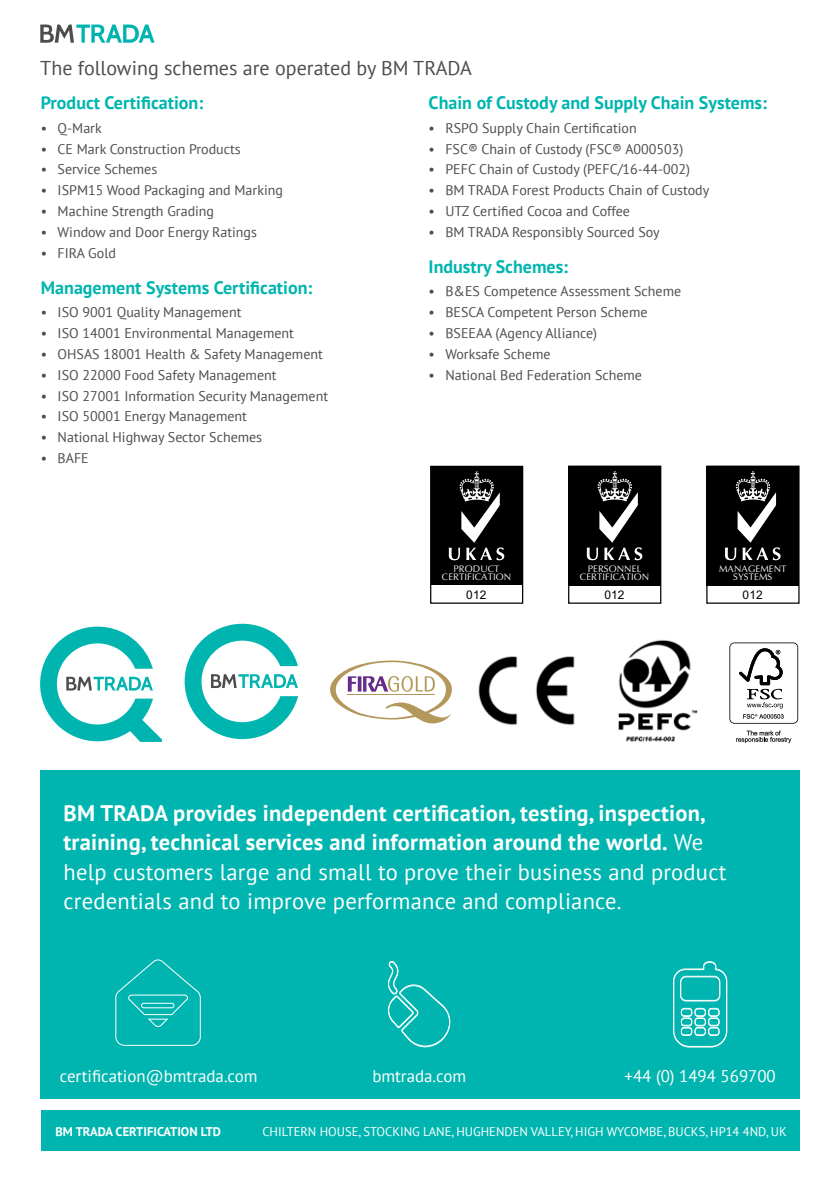
<style>
.page{position:relative;width:840px;height:1191px;background:#fff}
.page>*{position:absolute;margin:0;border:0;box-sizing:border-box;transform-origin:0 0}
.t1{font:700 22.6px/29.6px "PT Sans";letter-spacing:.01em;color:#fff}
.t2{font:20px "PT Sans";color:#4d4d4f}
.t3{font:700 18px "PT Sans";color:#00b5af}
.t4{font:16.8px "PT Sans";color:#fff}
.t5{font:14.8px "Iris UPC";letter-spacing:.005em;color:#fff}
.t6{font:14px "PT Sans";color:#4d4d4f}
.t7{font:12.6px "PT Sans";color:#fff}
.t8{font:700 12.6px "PT Sans";color:#fff}
.t9{font:12px "Arial";letter-spacing:.015em;color:#000}
.s1{font-weight:400}
</style>
<div class="page">
<div style="left:40px;top:770px;width:759px;height:329px;background:#00b5af"></div>
<svg style="left:115px;top:959px;width:86px;height:87px"></svg>
<svg style="left:388px;top:961px;width:61px;height:86px"></svg>
<svg style="left:673px;top:961px;width:54px;height:87px"></svg>
<div style="left:41px;top:1110px;width:758px;height:40px;background:#00b5af"></div>
<svg style="left:40px;top:25px;width:114px;height:18px"></svg>
<div style="left:430px;top:466px;width:93px;height:138px;border:1px solid #000"></div>
<div style="left:430px;top:466px;width:92px;height:119px;background:#000"></div>
<svg style="left:448px;top:471px;width:56px;height:89px"></svg>
<div style="left:706px;top:465px;width:93px;height:139px;border:1px solid #000"></div>
<div style="left:706px;top:466px;width:92px;height:119px;background:#000"></div>
<svg style="left:725px;top:471px;width:55px;height:89px"></svg>
<div style="left:567px;top:465px;width:94px;height:139px;border:1px solid #000"></div>
<div style="left:568px;top:466px;width:92px;height:119px;background:#000"></div>
<svg style="left:586px;top:471px;width:56px;height:89px"></svg>
<svg style="left:40px;top:626px;width:121px;height:116px"></svg>
<svg style="left:184px;top:624px;width:114px;height:115px"></svg>
<svg style="left:330px;top:660px;width:121px;height:63px"></svg>
<hr style="left:347px;top:694px;width:88px;height:1px;background:#b4975a">
<img style="left:478px;top:656px;width:97px;height:69px">
<img style="left:618px;top:640px;width:80px;height:102px">
<svg style="left:736px;top:730px;width:54px;height:13px"></svg>
<svg style="left:729px;top:642px;width:68px;height:81px"></svg>
<h2 class="t2" style="left:40px;top:55px;width:433px">The following schemes are operated by BM TRADA</h2>
<p class="t3" style="left:41px;top:91px;width:164px">Product Certification:</p>
<p class="t6" style="left:41px;top:119px;width:62px">• Q-Mark</p>
<p class="t6" style="left:41px;top:140px;width:201px">• CE Mark Construction Products</p>
<p class="t6" style="left:41px;top:160px;width:118px">• Service Schemes</p>
<p class="t6" style="left:41px;top:181px;width:243px">• ISPM15 Wood Packaging and Marking</p>
<p class="t6" style="left:41px;top:202px;width:175px">• Machine Strength Grading</p>
<p class="t6" style="left:41px;top:223px;width:217px">• Window and Door Energy Ratings</p>
<p class="t6" style="left:41px;top:244px;width:77px">• FIRA Gold</p>
<p class="t3" style="left:41px;top:275px;width:273px">Management Systems Certification:</p>
<p class="t6" style="left:41px;top:303px;width:202px">• ISO 9001 Quality Management</p>
<p class="t6" style="left:41px;top:324px;width:254px">• ISO 14001 Environmental Management</p>
<p class="t6" style="left:41px;top:345px;width:283px">• OHSAS 18001 Health &amp; Safety Management</p>
<p class="t6" style="left:41px;top:366px;width:237px">• ISO 22000 Food Safety Management</p>
<p class="t6" style="left:41px;top:387px;width:288px">• ISO 27001 Information Security Management</p>
<p class="t6" style="left:41px;top:407px;width:207px">• ISO 50001 Energy Management</p>
<p class="t6" style="left:41px;top:428px;width:223px">• National Highway Sector Schemes</p>
<p class="t6" style="left:41px;top:449px;width:49px">• BAFE</p>
<p class="t3" style="left:428px;top:91px;width:340px">Chain of Custody and Supply Chain Systems:</p>
<p class="t6" style="left:428px;top:119px;width:209px">• RSPO Supply Chain Certification</p>
<p class="t6" style="left:428px;top:140px;width:256px">• FSC® Chain of Custody (FSC® A000503)</p>
<p class="t6" style="left:428px;top:160px;width:263px">• PEFC Chain of Custody (PEFC/16-44-002)</p>
<p class="t6" style="left:428px;top:181px;width:282px">• BM TRADA Forest Products Chain of Custody</p>
<p class="t6" style="left:428px;top:202px;width:203px">• UTZ Certified Cocoa and Coffee</p>
<p class="t6" style="left:428px;top:223px;width:232px">• BM TRADA Responsibly Sourced Soy</p>
<p class="t3" style="left:428px;top:254px;width:141px">Industry Schemes:</p>
<p class="t6" style="left:428px;top:282px;width:254px">• B&amp;ES Competence Assessment Scheme</p>
<p class="t6" style="left:428px;top:303px;width:220px">• BESCA Competent Person Scheme</p>
<p class="t6" style="left:428px;top:324px;width:170px">• BSEEAA (Agency Alliance)</p>
<p class="t6" style="left:428px;top:345px;width:123px">• Worksafe Scheme</p>
<p class="t6" style="left:428px;top:366px;width:215px">• National Bed Federation Scheme</p>
<p class="t5" style="left:453px;top:557px;width:47px">PRODUCT</p>
<p class="t5" style="left:441px;top:566px;width:71px">CERTIFICATION</p>
<p class="t9" style="left:466px;top:587px;width:22px">012</p>
<p class="t5" style="left:587px;top:557px;width:55px">PERSONNEL</p>
<p class="t5" style="left:579px;top:566px;width:71px">CERTIFICATION</p>
<p class="t9" style="left:604px;top:587px;width:22px">012</p>
<p class="t5" style="left:718px;top:557px;width:69px">MANAGEMENT</p>
<p class="t5" style="left:732px;top:566px;width:41px">SYSTEMS</p>
<p class="t9" style="left:742px;top:587px;width:22px">012</p>
<p class="t1" style="left:63px;top:797px;width:664px">BM TRADA provides independent certification, testing, inspection, training, technical services and information around the world. <span class="s1">We help customers large and small to prove their business and product credentials and to improve performance and compliance.</span></p>
<p class="t4" style="left:60px;top:1065px;width:199px">certification@bmtrada.com</p>
<p class="t4" style="left:372px;top:1065px;width:95px">bmtrada.com</p>
<p class="t4" style="left:624px;top:1065px;width:153px">+44 (0) 1494 569700</p>
<p class="t8" style="left:55px;top:1123px;width:167px">BM TRADA CERTIFICATION LTD</p>
<p class="t7" style="left:262px;top:1123px;width:525px">CHILTERN HOUSE, STOCKING LANE, HUGHENDEN VALLEY, HIGH WYCOMBE, BUCKS, HP14 4ND, UK</p>
</div>
